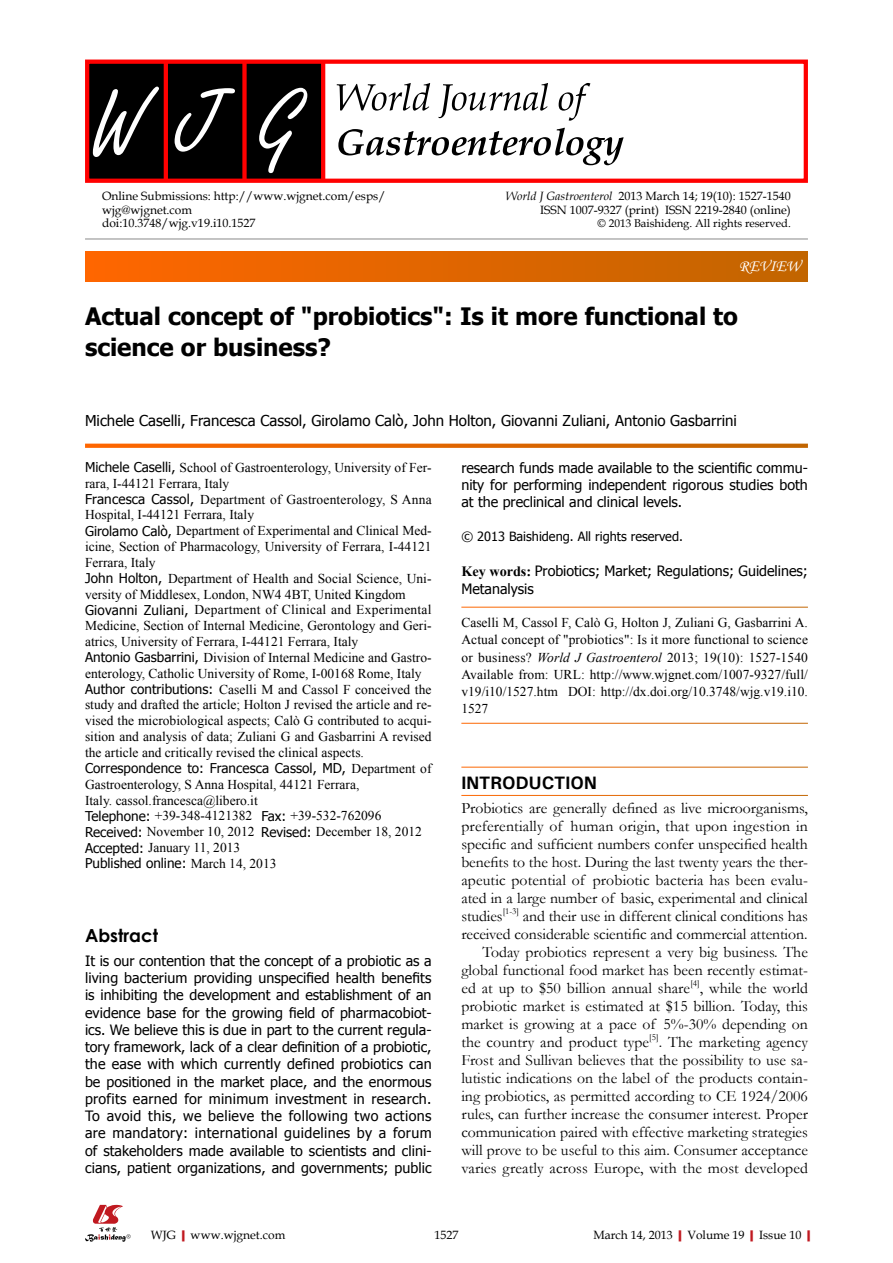
<style>
.page{position:relative;width:893px;height:1263px;background:#fff}
.page>*{position:absolute;margin:0;border:0;box-sizing:border-box;transform-origin:0 0}
.t1{font:700 24px/31.5px "Tahoma";color:#000}
.t2{font:700 18px "Univers";color:#000}
.t3{font:700 18px "Century Gothic";color:#000}
.t4{font:16.5px "Monotype Corsiva";color:#fff}
.t5{font:15.75px/18px "Garamond";color:#000;text-align:justify}
.t6{font:15px "Tahoma";color:#000}
.t7{font:14.25px/17.2px "Tahoma";color:#000;text-align:justify}
.t8{font:13.5px/15.9px "Times New Roman";color:#000}
.t9{font:13.5px "Tahoma";letter-spacing:.005em;color:#000}
.t10{font:12.75px "Tahoma";color:#000}
.t11{font:12px/13.5px "Book Antiqua";color:#000;text-align:right}
.t12{font:11.25px "Book Antiqua";color:#000}
.t13{font:9.15px "Garamond";color:#000}
.s1{font-style:italic}
.s2{font-family:"Tahoma"}
.s3{font-family:"Times New Roman"}
.s4{font-family:"Times New Roman";font-weight:700}
.s5{font-weight:700;color:#c01920}
</style>
<div class="page">
<div style="left:85px;top:252px;width:723px;height:29px;background:linear-gradient(to right,#f60,#c16500)"></div>
<hr style="left:85px;top:239px;width:723px;height:1px;background:#898989">
<div style="left:87px;top:61px;width:236px;height:121px;background:#000"></div>
<hr style="left:164px;top:61px;width:4px;height:121px;background:#f00">
<div style="left:242px;top:61px;width:5px;height:121px;background:#f00"></div>
<hr style="left:321px;top:61px;width:4px;height:121px;background:#f00">
<div style="left:85px;top:60px;width:723px;height:123px;border:4px solid #f00"></div>
<svg style="left:259px;top:88px;width:48px;height:85px"></svg>
<svg style="left:175px;top:88px;width:60px;height:64px"></svg>
<svg style="left:93px;top:87px;width:66px;height:70px"></svg>
<svg style="left:337px;top:83px;width:253px;height:38px"></svg>
<svg style="left:338px;top:128px;width:286px;height:37px"></svg>
<svg style="left:85px;top:444px;width:723px;height:4px;background:#e16a08"></svg>
<svg style="left:85px;top:1205px;width:46px;height:37px"></svg>
<p class="t11" style="left:102px;top:189px;width:285px;text-align:left">Online Submissions: http://www.wjgnet.com/esps/ wjg@wjgnet.com<br>doi:10.3748/wjg.v19.i10.1527</p>
<p class="t11" style="left:506px;top:189px;width:287px"><span class="s1">World J Gastroenterol</span> 2013 March 14; 19(10): 1527-1540<br>ISSN 1007-9327 (print) ISSN 2219-2840 (online)</p>
<p class="t12" style="left:598px;top:215px;width:195px">© 2013 Baishideng. All rights reserved.</p>
<p class="t4" style="left:739px;top:256px;width:63px">REVIEW</p>
<h1 class="t1" style="left:85px;top:298px;width:654px">Actual concept of "probiotics": Is it more functional to science or business?</h1>
<p class="t6" style="left:85px;top:410px;width:653px">Michele Caselli, Francesca Cassol, Girolamo Calò, John Holton, Giovanni Zuliani, Antonio Gasbarrini</p>
<p class="t8" style="left:85px;top:459px;width:348px"><span class="s2">Michele Caselli,</span> School of Gastroenterology, University of Fer&shy;rara, I-44121 Ferrara, Italy<br><span class="s2">Francesca Cassol,</span> Department of Gastroenterology, S Anna Hospital, I-44121 Ferrara, Italy<br><span class="s2">Girolamo Calò,</span> Department of Experimental and Clinical Med&shy;icine, Section of Pharmacology, University of Ferrara, I-44121<br>Ferrara, Italy<br><span class="s2">John Holton,</span> Department of Health and Social Science, Uni&shy;versity of Middlesex, London, NW4 4BT, United Kingdom <span class="s2">Giovanni Zuliani,</span> Department of Clinical and Experimental Medicine, Section of Internal Medicine, Gerontology and Geri&shy;atrics, University of Ferrara, I-44121 Ferrara, Italy<br><span class="s2">Antonio Gasbarrini,</span> Division of Internal Medicine and Gastro&shy;enterology, Catholic University of Rome, I-00168 Rome, Italy <span class="s2">Author contributions:</span> Caselli M and Cassol F conceived the study and drafted the article; Holton J revised the article and re&shy;vised the microbiological aspects; Calò G contributed to acqui&shy;sition and analysis of data; Zuliani G and Gasbarrini A revised the article and critically revised the clinical aspects.</p>
<p class="t9" style="left:85px;top:759px;width:348px">Correspondence to: Francesca Cassol, MD, <span class="s3">Department of</span></p>
<p class="t8" style="left:85px;top:776px;width:338px">Gastroenterology, S Anna Hospital, 44121 Ferrara,<br>Italy. cassol.francesca@libero.it<br><span class="s2">Telephone:</span> +39-348-4121382 <span class="s2">Fax:</span> +39-532-762096<br><span class="s2">Received:</span> November 10, 2012 <span class="s2">Revised:</span> December 18, 2012<br><span class="s2">Accepted:</span> January 11, 2013</p>
<p class="t9" style="left:85px;top:854px;width:193px">Published online: <span class="s3">March 14, 2013</span></p>
<h2 class="t3" style="left:85px;top:922px;width:75px">Abstract</h2>
<p class="t7" style="left:85px;top:951px;width:348px">It is our contention that the concept of a probiotic as a living bacterium providing unspecified health benefits is inhibiting the development and establishment of an evidence base for the growing field of pharmacobiot&shy;ics. We believe this is due in part to the current regula&shy;tory framework, lack of a clear definition of a probiotic, the ease with which currently defined probiotics can be positioned in the market place, and the enormous profits earned for minimum investment in research.<br>To avoid this, we believe the following two actions are mandatory: international guidelines by a forum of stakeholders made available to scientists and clini&shy;cians, patient organizations, and governments; public</p>
<p class="t7" style="left:461px;top:458px;width:348px">research funds made available to the scientific commu&shy;nity for performing independent rigorous studies both at the preclinical and clinical levels.</p>
<p class="t10" style="left:461px;top:527px;width:223px">© 2013 Baishideng. All rights reserved.</p>
<p class="t7" style="left:461px;top:562px;width:348px"><span class="s4">Key words:</span> Probiotics; Market; Regulations; Guidelines;<br>Metanalysis</p>
<p class="t8" style="left:461px;top:614px;width:348px;line-height:17.2px;text-align:justify">Caselli M, Cassol F, Calò G, Holton J, Zuliani G, Gasbarrini A.<br>Actual concept of "probiotics": Is it more functional to science or business? <span class="s1">World J Gastroenterol</span> 2013; 19(10): 1527-1540<br>Available from: URL: http://www.wjgnet.com/1007-9327/full/ v19/i10/1527.htm DOI: http://dx.doi.org/10.3748/wjg.v19.i10.<br>1527</p>
<h2 class="t2" style="left:461px;top:771px;width:137px">INTRODUCTION</h2>
<p class="t5" style="left:461px;top:799px;width:348px">Probiotics are generally defined as live microorganisms, preferentially of human origin, that upon ingestion in specific and sufficient numbers confer unspecified health benefits to the host. During the last twenty years the ther&shy;apeutic potential of probiotic bacteria has been evalu&shy;ated in a large number of basic, experimental and clinical studies</p>
<p class="t13" style="left:503px;top:905px;width:18px">[1-3]</p>
<p class="t5" style="left:523px;top:907px;width:286px">and their use in different clinical conditions has</p>
<p class="t5" style="left:461px;top:925px;width:348px">received considerable scientific and commercial attention.</p>
<p class="t5" style="left:483px;top:943px;width:327px">Today probiotics represent a very big business. The</p>
<p class="t5" style="left:461px;top:961px;width:348px">global functional food market has been recently estimat-</p>
<p class="t5" style="left:461px;top:979px;width:230px">ed at up to $50 billion annual share</p>
<p class="t13" style="left:690px;top:977px;width:11px">[4]</p>
<p class="t5" style="left:461px;top:979px;width:348px;text-indent:238px">, while the world probiotic market is estimated at $15 billion. Today, this market is growing at a pace of 5%-30% depending on the country and product type</p>
<p class="t13" style="left:649px;top:1031px;width:11px">[5]</p>
<p class="t5" style="left:461px;top:1033px;width:348px;text-indent:197px">. The marketing agency Frost and Sullivan believes that the possibility to use sa&shy;lutistic indications on the label of the products contain&shy;ing probiotics, as permitted according to CE 1924/2006 rules, can further increase the consumer interest. Proper communication paired with effective marketing strategies will prove to be useful to this aim. Consumer acceptance varies greatly across Europe, with the most developed</p>
<p class="t11" style="left:151px;top:1227px;width:136px">WJG<span class="s5">|</span>www.wjgnet.com</p>
<p class="t11" style="left:434px;top:1227px;width:25px">1527</p>
<p class="t11" style="left:593px;top:1227px;width:224px">March 14, 2013<span class="s5">|</span>Volume 19<span class="s5">|</span>Issue 10<span class="s5">|</span></p>
</div>
